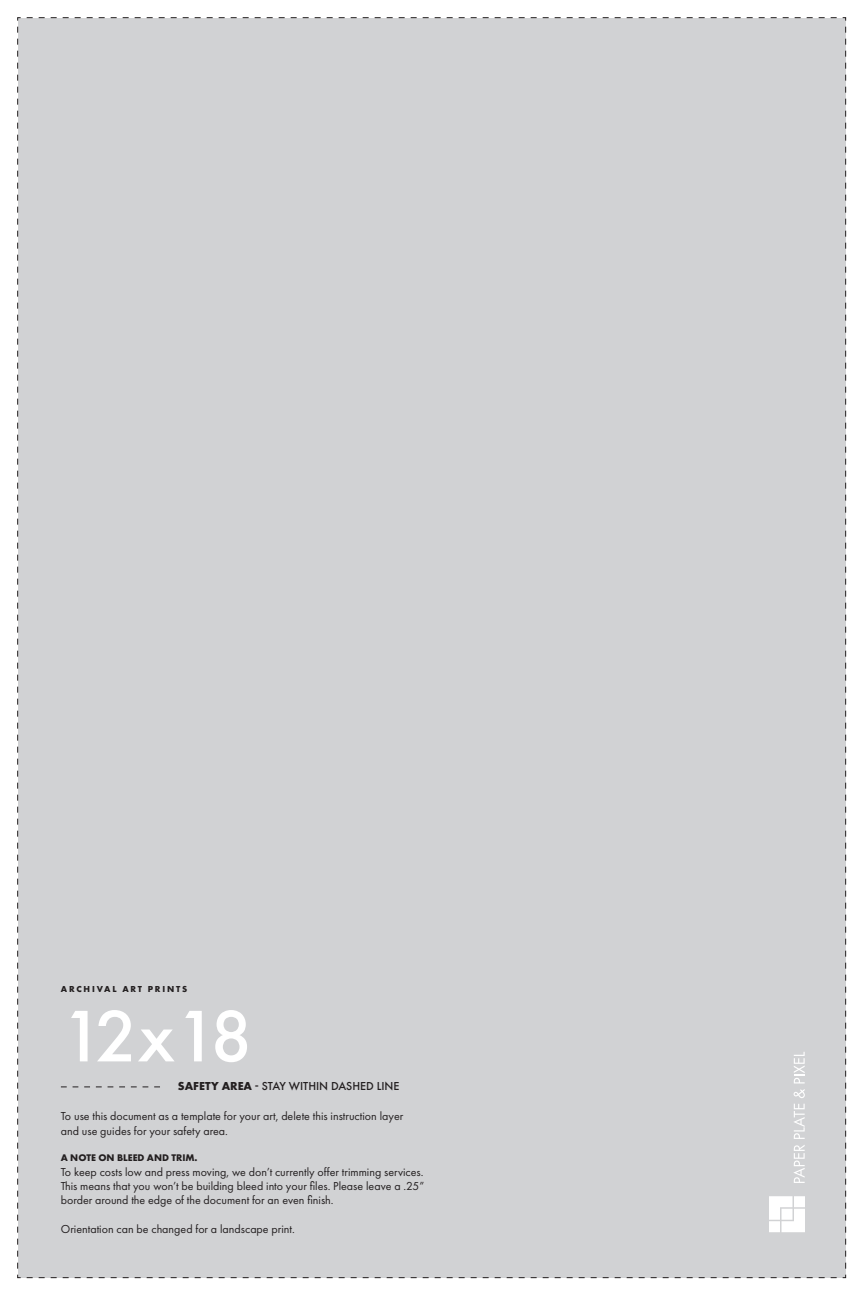
<style>
.page{position:relative;width:864px;height:1296px;background:#fff}
.page>*{position:absolute;margin:0;border:0;box-sizing:border-box;transform-origin:0 0}
.t1{font:500 75.8px "Futura PT";letter-spacing:-.055em;color:#fff}
.t2{font:12px/14.4px "Futura PT";color:#231f20}
.t3{font:500 12px "Futura PT";color:#231f20}
.t4{font:700 10px "Futura PT";color:#231f20}
.t5{font:700 9px "Futura PT";letter-spacing:.2em;color:#231f20}
.s1{font-weight:700}
</style>
<div class="page">
<div style="left:17px;top:17px;width:830px;height:1262px;background:#d1d2d4"></div>
<p class="t5" style="left:61px;top:984px;width:128px">ARCHIVAL ART PRINTS</p>
<h1 class="t1" style="left:61px;top:991px;width:193px">12x18</h1>
<p class="t3" style="left:178px;top:1079px;width:223px"><span class="s1">SAFETY AREA</span> STAY WITHIN DASHED LINE</p>
<p class="t2" style="left:61px;top:1109px;width:344px">To use this document as a template for your art, delete this instruction layer and use guides for your safety area.</p>
<p class="t4" style="left:61px;top:1151px;width:138px">A NOTE ON BLEED AND TRIM.</p>
<p class="t2" style="left:61px;top:1164px;width:365px;text-align:justify">To keep costs low and press moving, we don’t currently offer trimming services.<br>This means that you won’t be building bleed into your files. Please leave a .25” border around the edge of the document for an even finish.</p>
<p class="t2" style="left:61px;top:1222px;width:235px">Orientation can be changed for a landscape print.</p>
</div>
